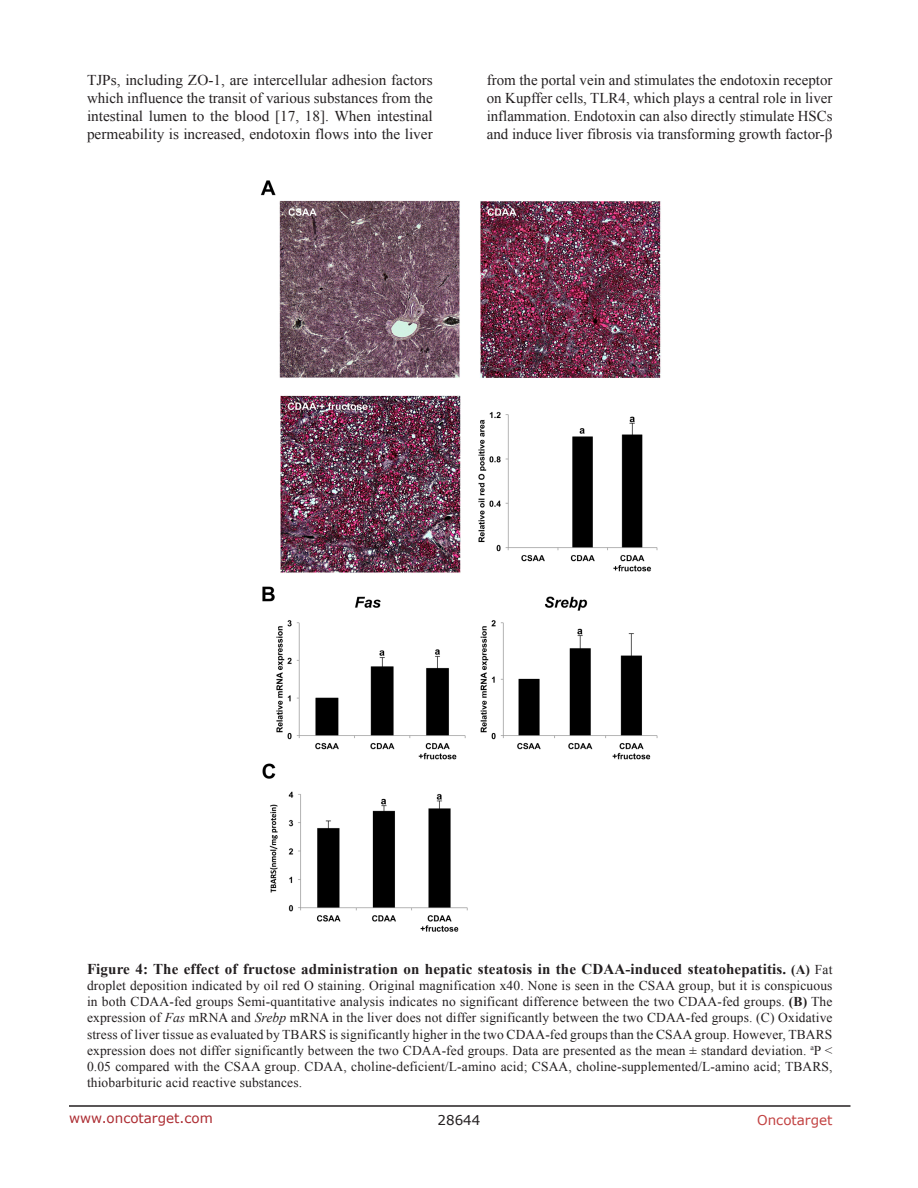
<style>
.page{position:relative;width:918px;height:1188px;background:#fff}
.page>*{position:absolute;margin:0;border:0;box-sizing:border-box;transform-origin:0 0}
.BodyText{font:15px/18px "Times New Roman";color:#231f20;text-align:justify}
.figuretext{font:700 15px "Times New Roman";letter-spacing:.01em;color:#231f20}
.figuretext-2{font:13.5px/16.2px "Times New Roman";letter-spacing:.01em;color:#231f20;text-align:justify}
.t1{font:13.5px "Verdana";color:#ac2b31}
.t2{font:13.5px "Verdana";color:#c24141}
.t3{font:13.5px "Verdana";color:#231f20}
.s1{font-size:13.5px}
.s2{font-weight:400;font-size:13.5px}
.s3{font-weight:700}
.s4{font-style:italic}
</style>
<div class="page">
<hr style="left:69px;top:1105px;width:781px;height:2px;background:#231f20">
<img style="left:260px;top:180px;width:401px;height:752px">
<p class="BodyText" style="left:87px;top:71px;width:347px">TJPs, including ZO-1, are intercellular adhesion factors which influence the transit of various substances from the intestinal lumen to the blood [17, 18]. When intestinal permeability is increased, endotoxin flows into the liver</p>
<p class="BodyText" style="left:487px;top:71px;width:347px">from the portal vein and stimulates the endotoxin receptor on Kupffer cells, TLR4, which plays a central role in liver inflammation. Endotoxin can also directly stimulate HSCs and induce liver fibrosis via transforming growth factor-β</p>
<p class="figuretext" style="left:87px;top:958px;width:747px">Figure 4: The effect of fructose administration on hepatic steatosis in the CDAA-induced steatohepatitis. <span class="s1">(A)</span> <span class="s2">Fat</span></p>
<p class="figuretext-2" style="left:87px;top:977px;width:747px">droplet deposition indicated by oil red O staining. Original magnification x40. None is seen in the CSAA group, but it is conspicuous in both CDAA-fed groups Semi-quantitative analysis indicates no significant difference between the two CDAA-fed groups. <span class="s3">(B)</span> The expression of <span class="s4">Fas</span> mRNA and <span class="s4">Srebp</span> mRNA in the liver does not differ significantly between the two CDAA-fed groups. (C) Oxidative stress of liver tissue as evaluated by TBARS is significantly higher in the two CDAA-fed groups than the CSAA group. However, TBARS expression does not differ significantly between the two CDAA-fed groups. Data are presented as the mean ± standard deviation. <sup>a</sup>P &lt; 0.05 compared with the CSAA group. CDAA, choline-deficient/L-amino acid; CSAA, choline-supplemented/L-amino acid; TBARS, thiobarbituric acid reactive substances.</p>
<p class="t1" style="left:69px;top:1109px;width:145px">www.oncotarget.com</p>
<p class="t3" style="left:438px;top:1111px;width:44px">28644</p>
<p class="t2" style="left:757px;top:1111px;width:77px">Oncotarget</p>
</div>
